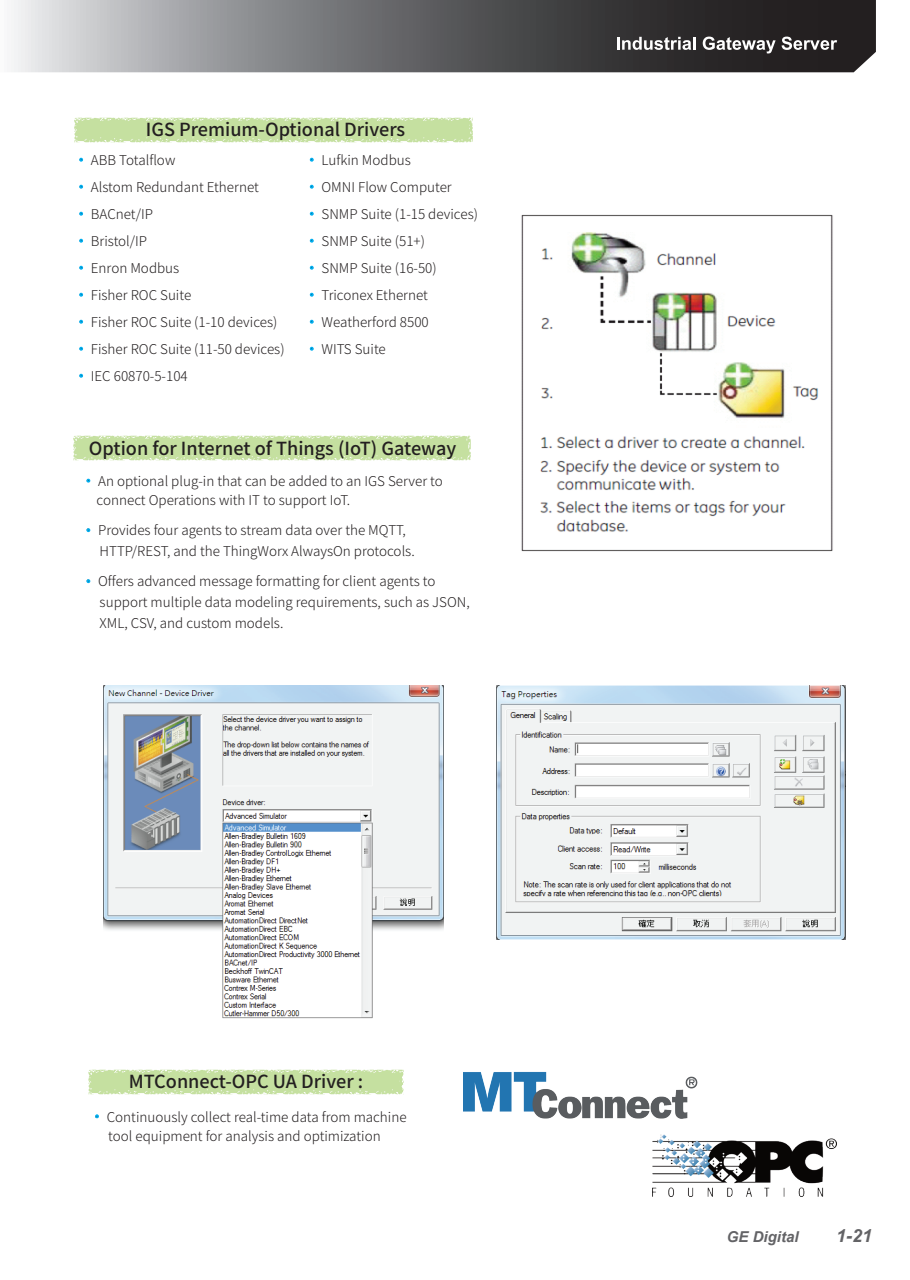
<style>
.page{position:relative;width:910px;height:1280px;background:#fff}
.page>*{position:absolute;margin:0;border:0;box-sizing:border-box;transform-origin:0 0}
.t1{font:500 18px "Noto Sans CJ Ktc";color:#231f20}
.t2{font:italic 700 18px "Arial";color:#636366}
.t3{font:italic 700 15px "Arial";color:#636366}
.t4{font:300 13.5px/27px "Noto Sans CJ Ktc";color:#231f20}
</style>
<div class="page">
<svg style="left:11px;top:0;width:865px;height:72px;background:#69686a"></svg>
<svg style="left:617px;top:37px;width:79px;height:13px"></svg>
<svg style="left:703px;top:37px;width:73px;height:16px"></svg>
<svg style="left:782px;top:37px;width:55px;height:13px"></svg>
<img style="left:521px;top:214px;width:312px;height:338px">
<img style="left:496px;top:685px;width:350px;height:254px">
<img style="left:104px;top:685px;width:339px;height:330px">
<img style="left:20px;top:64px;width:507px;height:124px">
<svg style="left:79px;top:158px;width:4px;height:4px"></svg>
<svg style="left:79px;top:185px;width:4px;height:4px"></svg>
<svg style="left:79px;top:212px;width:4px;height:4px"></svg>
<svg style="left:79px;top:239px;width:4px;height:4px"></svg>
<svg style="left:79px;top:266px;width:4px;height:4px"></svg>
<svg style="left:79px;top:293px;width:4px;height:4px"></svg>
<svg style="left:79px;top:320px;width:4px;height:4px"></svg>
<svg style="left:79px;top:347px;width:4px;height:4px"></svg>
<svg style="left:79px;top:374px;width:4px;height:4px"></svg>
<svg style="left:310px;top:158px;width:4px;height:4px"></svg>
<svg style="left:310px;top:185px;width:4px;height:4px"></svg>
<svg style="left:310px;top:212px;width:4px;height:4px"></svg>
<svg style="left:310px;top:239px;width:4px;height:4px"></svg>
<svg style="left:310px;top:266px;width:4px;height:4px"></svg>
<svg style="left:310px;top:293px;width:4px;height:4px"></svg>
<svg style="left:310px;top:320px;width:4px;height:4px"></svg>
<svg style="left:310px;top:347px;width:4px;height:4px"></svg>
<img style="left:73px;top:382px;width:451px;height:133px">
<svg style="left:86px;top:479px;width:4px;height:4px"></svg>
<svg style="left:86px;top:528px;width:4px;height:4px"></svg>
<svg style="left:86px;top:579px;width:4px;height:4px"></svg>
<img style="left:88px;top:1015px;width:316px;height:104px">
<svg style="left:95px;top:1114px;width:4px;height:4px"></svg>
<img style="left:464px;top:1071px;width:233px;height:48px">
<img style="left:652px;top:1134px;width:184px;height:62px">
<h1 class="t1" style="left:146px;top:120px;width:261px">IGS Premium-Optional Drivers</h1>
<p class="t4" style="left:74px;top:147px;width:212px">˙ ABB Totalflow<br>˙ Alstom Redundant Ethernet<br>˙ BACnet/IP<br>˙ Bristol/IP<br>˙ Enron Modbus<br>˙ Fisher ROC Suite<br>˙ Fisher ROC Suite (1-10 devices) ˙ Fisher ROC Suite (11-50 devices) ˙ IEC 60870-5-104</p>
<p class="t4" style="left:305px;top:147px;width:174px">˙ Lufkin Modbus<br>˙ OMNI Flow Computer<br>˙ SNMP Suite (1-15 devices) ˙ SNMP Suite (51+)<br>˙ SNMP Suite (16-50)<br>˙ Triconex Ethernet<br>˙ Weatherford 8500<br>˙ WITS Suite</p>
<h1 class="t1" style="left:89px;top:438px;width:369px">Option for Internet of Things (IoT) Gateway</h1>
<p class="t4" style="left:97px;top:471px;width:348px;line-height:19.5px;text-indent:-15px">˙ An optional plug-in that can be added to an IGS Server to connect Operations with IT to support IoT.</p>
<p class="t4" style="left:100px;top:520px;width:317px;line-height:21px;text-indent:-18px">˙ Provides four agents to stream data over the MQTT,<br>HTTP/REST, and the ThingWorx AlwaysOn protocols.</p>
<p class="t4" style="left:100px;top:571px;width:372px;line-height:21px;text-indent:-18px">˙ Offers advanced message formatting for client agents to support multiple data modeling requirements, such as JSON,<br>XML, CSV, and custom models.</p>
<h1 class="t1" style="left:129px;top:1071px;width:236px">MTConnect-OPC UA Driver :</h1>
<p class="t4" style="left:90px;top:1107px;width:318px;line-height:19.5px;text-align:center">˙ Continuously collect real-time data from machine tool equipment for analysis and optimization</p>
<p class="t3" style="left:727px;top:1226px;width:73px">GE Digital</p>
<h1 class="t2" style="left:836px;top:1223px;width:38px">1-21</h1>
</div>
